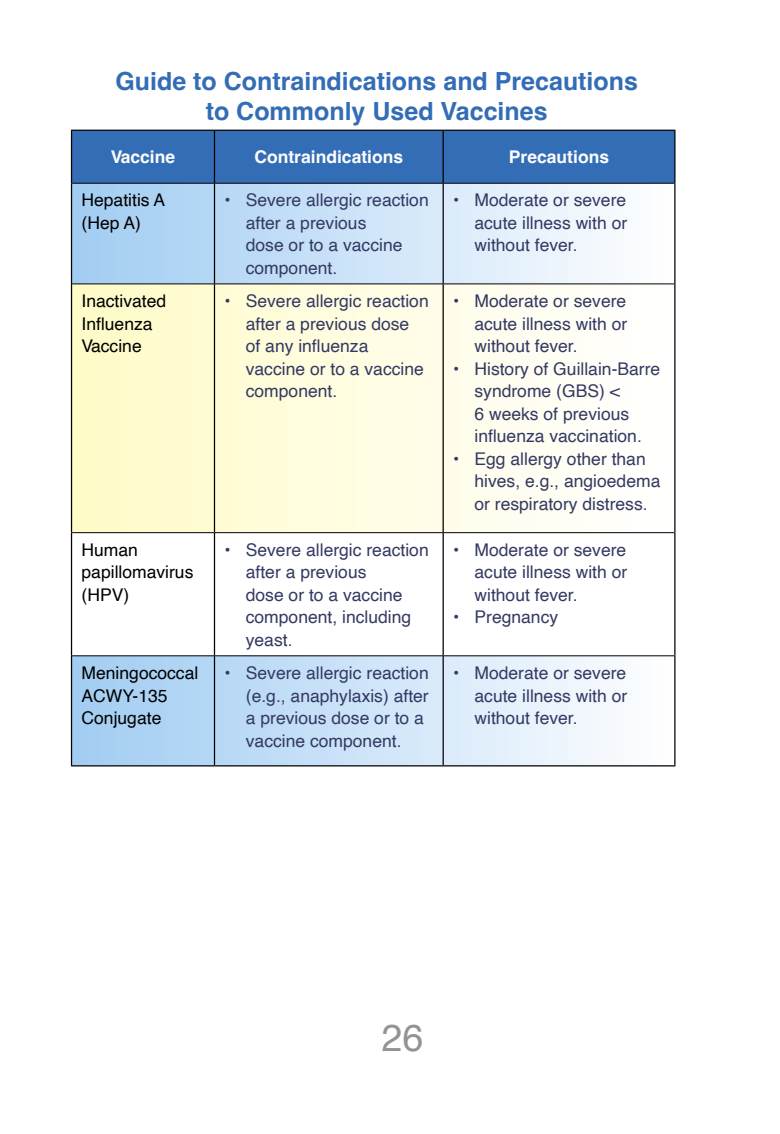
<style>
.page{position:relative;width:780px;height:1134px;background:#fff}
.page>*{position:absolute;margin:0;border:0;box-sizing:border-box;transform-origin:0 0}
.t1{font:37.5px "Helvetica";color:#939393}
.t2{font:700 25px/30px "Helvetica";color:#336db5;text-align:center}
.t3{font:17.5px/22.5px "Helvetica";color:#343a63}
.t4{font:17.5px/22.5px "Helvetica";color:#000}
.t5{font:700 17.5px "Helvetica";color:#fdfdfd}
</style>
<div class="page">
<div style="left:72px;top:131px;width:602px;height:52px;background:#336db5"></div>
<svg style="left:72px;top:184px;width:602px;height:581px"></svg>
<svg style="left:72px;top:284px;width:602px;height:248px"></svg>
<hr style="left:71px;top:130px;width:143px;height:1px;background:#000">
<hr style="left:71px;top:131px;width:1px;height:52px;background:#000">
<hr style="left:214px;top:130px;width:229px;height:1px;background:#000">
<hr style="left:214px;top:131px;width:1px;height:52px;background:#000">
<hr style="left:443px;top:130px;width:232px;height:1px;background:#000">
<hr style="left:442px;top:131px;width:2px;height:52px;background:#000">
<hr style="left:674px;top:131px;width:1px;height:52px;background:#000">
<hr style="left:71px;top:183px;width:1px;height:101px;background:#000">
<hr style="left:214px;top:184px;width:1px;height:100px;background:#000">
<hr style="left:442px;top:184px;width:2px;height:100px;background:#000">
<hr style="left:674px;top:183px;width:1px;height:101px;background:#000">
<hr style="left:71px;top:284px;width:1px;height:249px;background:#000">
<hr style="left:214px;top:284px;width:1px;height:248px;background:#000">
<hr style="left:442px;top:284px;width:2px;height:248px;background:#000">
<hr style="left:674px;top:284px;width:1px;height:249px;background:#000">
<hr style="left:71px;top:533px;width:1px;height:123px;background:#000">
<hr style="left:214px;top:533px;width:1px;height:122px;background:#000">
<hr style="left:442px;top:533px;width:2px;height:122px;background:#000">
<hr style="left:674px;top:533px;width:1px;height:123px;background:#000">
<hr style="left:71px;top:656px;width:1px;height:109px;background:#000">
<hr style="left:214px;top:656px;width:1px;height:109px;background:#000">
<hr style="left:442px;top:656px;width:2px;height:109px;background:#000">
<hr style="left:674px;top:656px;width:1px;height:109px;background:#000">
<hr style="left:71px;top:765px;width:143px;height:1px;background:#000">
<hr style="left:214px;top:765px;width:229px;height:1px;background:#000">
<hr style="left:443px;top:765px;width:232px;height:1px;background:#000">
<hr style="left:72px;top:183px;width:142px;height:1px;background:#000">
<hr style="left:214px;top:183px;width:229px;height:1px;background:#000">
<hr style="left:443px;top:183px;width:231px;height:1px;background:#000">
<hr style="left:72px;top:283px;width:142px;height:1px;background:#000">
<hr style="left:214px;top:283px;width:229px;height:1px;background:#000">
<hr style="left:443px;top:283px;width:231px;height:1px;background:#000">
<hr style="left:72px;top:532px;width:142px;height:1px;background:#000">
<hr style="left:214px;top:532px;width:229px;height:1px;background:#000">
<hr style="left:443px;top:532px;width:231px;height:1px;background:#000">
<hr style="left:72px;top:655px;width:142px;height:1px;background:#000">
<hr style="left:214px;top:655px;width:229px;height:1px;background:#000">
<hr style="left:443px;top:655px;width:231px;height:1px;background:#000">
<h2 class="t2" style="left:115px;top:69px;width:524px">Guide to Contraindications and Precautions to Commonly Used Vaccines</h2>
<p class="t5" style="left:111px;top:146px;width:66px">Vaccine</p>
<p class="t5" style="left:254px;top:146px;width:150px">Contraindications</p>
<p class="t5" style="left:509px;top:146px;width:102px">Precautions</p>
<p class="t4" style="left:81px;top:190px;width:85px">Hepatitis A (Hep A)</p>
<p class="t3" style="left:246px;top:190px;width:184px;text-indent:-21px">• Severe allergic reaction after a previous<br>dose or to a vaccine component.</p>
<p class="t3" style="left:474px;top:190px;width:154px;text-align:justify;text-indent:-21px">• Moderate or severe acute illness with or without fever.</p>
<p class="t4" style="left:82px;top:290px;width:86px">Inactivated<br>Influenza<br>Vaccine</p>
<p class="t3" style="left:246px;top:290px;width:184px;text-indent:-21px">• Severe allergic reaction after a previous dose<br>of any influenza vaccine or to a vaccine component.</p>
<p class="t3" style="left:474px;top:290px;width:154px;text-align:justify;text-indent:-21px">• Moderate or severe acute illness with or without fever.</p>
<p class="t3" style="left:474px;top:358px;width:187px;text-indent:-21px">• History of Guillain-Barre syndrome (GBS) &lt;<br>6 weeks of previous influenza vaccination.</p>
<p class="t3" style="left:474px;top:448px;width:187px;text-indent:-21px">• Egg allergy other than hives, e.g., angioedema or respiratory distress.</p>
<p class="t4" style="left:82px;top:539px;width:113px">Human papillomavirus (HPV)</p>
<p class="t3" style="left:246px;top:539px;width:184px;text-indent:-21px">• Severe allergic reaction after a previous<br>dose or to a vaccine component, including yeast.</p>
<p class="t3" style="left:474px;top:539px;width:154px;text-align:justify;text-indent:-21px">• Moderate or severe acute illness with or without fever.</p>
<p class="t3" style="left:453px;top:607px;width:106px">• Pregnancy</p>
<p class="t4" style="left:82px;top:662px;width:118px">Meningococcal<br>ACWY-135<br>Conjugate</p>
<p class="t3" style="left:246px;top:662px;width:184px;text-indent:-21px">• Severe allergic reaction (e.g., anaphylaxis) after a previous dose or to a vaccine component.</p>
<p class="t3" style="left:474px;top:662px;width:154px;text-align:justify;text-indent:-21px">• Moderate or severe acute illness with or without fever.</p>
<h1 class="t1" style="left:381px;top:1009px;width:43px">26</h1>
</div>
